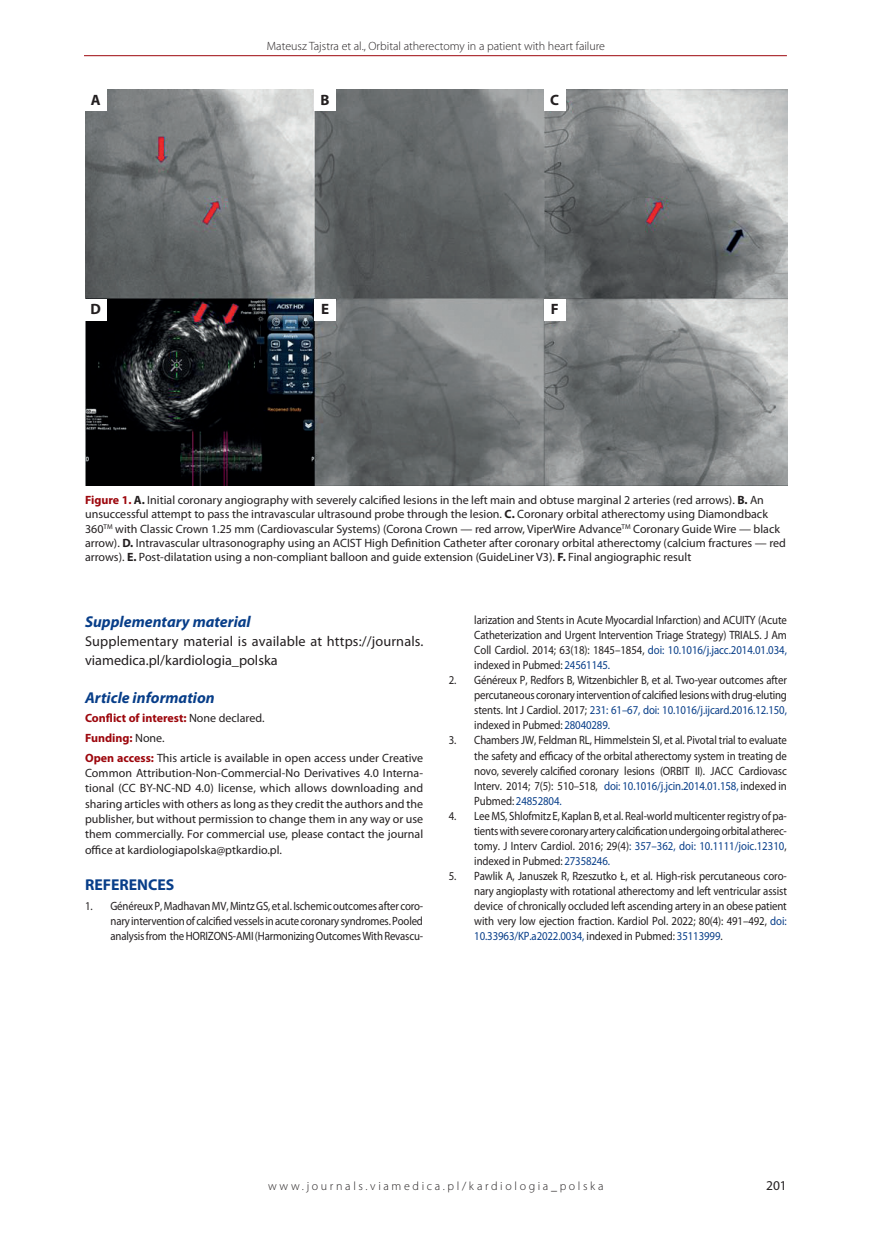
<style>
.page{position:relative;width:872px;height:1234px;background:#fff}
.page>*{position:absolute;margin:0;border:0;box-sizing:border-box;transform-origin:0 0}
.t1{font:italic 700 15.75px "Myriad Pro";color:#083e89}
.t2{font:700 15.75px "Myriad Pro";color:#083e89}
.t3{font:700 15px "Myriad Pro";color:#231f20}
.t4{font:14.25px/19px "Myriad Pro";letter-spacing:.01em;color:#231f20}
.t5{font:13.5px "Myriad Pro";color:#231f20}
.t6{font:12px/15px "Myriad Pro";color:#231f20;text-align:justify;scale:.9 1}
.t7{font:12px/15.3px "Myriad Pro";color:#231f20}
.t8{font:300 12px "Myriad Pro";color:#231f20}
.t9{font:300 12px "Myriad Pro";letter-spacing:.22em;color:#231f20}
.s1{font-weight:700;color:#9d070d}
.s2{font-weight:700}
.s3{color:#083e89}
</style>
<div class="page">
<hr style="left:84px;top:55px;width:703px;height:1px;background:#9d070d">
<img style="left:85px;top:89px;width:702px;height:396px">
<div style="left:85px;top:89px;width:21px;height:22px;background:#fff"></div>
<div style="left:314px;top:89px;width:22px;height:22px;background:#fff"></div>
<div style="left:544px;top:89px;width:21px;height:22px;background:#fff"></div>
<div style="left:544px;top:299px;width:21px;height:21px;background:#fff"></div>
<div style="left:314px;top:299px;width:22px;height:21px;background:#fff"></div>
<div style="left:85px;top:299px;width:21px;height:21px;background:#fff"></div>
<p class="t8" style="left:267px;top:39px;width:340px">Mateusz Tajstra et al., Orbital atherectomy in a patient with heart failure</p>
<p class="t3" style="left:91px;top:90px;width:11px">A</p>
<p class="t3" style="left:321px;top:90px;width:11px">B</p>
<p class="t3" style="left:550px;top:90px;width:10px">C</p>
<p class="t3" style="left:90px;top:299px;width:12px">D</p>
<p class="t3" style="left:321px;top:299px;width:10px">E</p>
<p class="t3" style="left:551px;top:299px;width:9px">F</p>
<p class="t7" style="left:85px;top:492px;width:702px;line-height:14.4px"><span class="s1">Figure 1.</span> <span class="s2">A.</span> Initial coronary angiography with severely calcified lesions in the left main and obtuse marginal 2 arteries (red arrows). <span class="s2">B.</span> An unsuccessful attempt to pass the intravascular ultrasound probe through the lesion. <span class="s2">C.</span> Coronary orbital atherectomy using Diamondback 360<sup>TM</sup> with Classic Crown 1.25 mm (Cardiovascular Systems) (Corona Crown — red arrow, ViperWire Advance<sup>TM</sup> Coronary Guide Wire — black arrow). <span class="s2">D.</span> Intravascular ultrasonography using an ACIST High Definition Catheter after coronary orbital atherectomy (calcium fractures — red arrows). <span class="s2">E.</span> Post-dilatation using a non-compliant balloon and guide extension (GuideLiner V3). <span class="s2">F.</span> Final angiographic result</p>
<h1 class="t1" style="left:85px;top:611px;width:167px">Supplementary material</h1>
<p class="t4" style="left:85px;top:631px;width:340px">Supplementary material is available at https://journals. viamedica.pl/kardiologia_polska</p>
<h1 class="t1" style="left:85px;top:687px;width:131px">Article information</h1>
<p class="t7" style="left:85px;top:708px;width:340px;line-height:19.6px"><span class="s1">Conflict of interest:</span> None declared.<br><span class="s1">Funding:</span> None.<br><span class="s1">Open access:</span> This article is available in open access under Creative</p>
<p class="t7" style="left:85px;top:765px;width:340px;text-align:justify">Common Attribution-Non-Commercial-No Derivatives 4.0 Interna&shy;tional (CC BY-NC-ND 4.0) license, which allows downloading and sharing articles with others as long as they credit the authors and the publisher, but without permission to change them in any way or use them commercially. For commercial use, please contact the journal office at kardiologiapolska@ptkardio.pl.</p>
<h1 class="t2" style="left:85px;top:874px;width:91px">REFERENCES</h1>
<p class="t6" style="left:111px;top:897px;width:349px;text-indent:-26px">1. Généreux P, Madhavan MV, Mintz GS, et al. Ischemic outcomes after coro&shy;nary intervention of calcified vessels in acute coronary syndromes. Pooled analysis from the HORIZONS-AMI (Harmonizing Outcomes With Revascu-</p>
<p class="t6" style="left:474px;top:612px;width:349px">larization and Stents in Acute Myocardial Infarction) and ACUITY (Acute Catheterization and Urgent Intervention Triage Strategy) TRIALS. J Am Coll Cardiol. 2014; 63(18): 1845–1854, <span class="s3">doi: 10.1016/j.jacc.2014.01.034, </span>indexed in Pubmed: <span class="s3">24561145.</span></p>
<p class="t6" style="left:474px;top:672px;width:349px;text-indent:-26px">2. Généreux P, Redfors B, Witzenbichler B, et al. Two-year outcomes after percutaneous coronary intervention of calcified lesions with drug-eluting stents. Int J Cardiol. 2017; <span class="s3">231: 61–67, doi: 10.1016/j.ijcard.2016.12.150, </span>indexed in Pubmed: <span class="s3">28040289.</span></p>
<p class="t6" style="left:474px;top:732px;width:349px;text-indent:-26px">3. Chambers JW, Feldman RL, Himmelstein SI, et al. Pivotal trial to evaluate the safety and efficacy of the orbital atherectomy system in treating de novo, severely calcified coronary lesions (ORBIT II). JACC Cardiovasc Interv. 2014; 7(5): 510–518, <span class="s3">doi: 10.1016/j.jcin.2014.01.158,</span> indexed in Pubmed: <span class="s3">24852804.</span></p>
<p class="t6" style="left:474px;top:808px;width:349px;text-indent:-26px">4. Lee MS, Shlofmitz E, Kaplan B, et al. Real-world multicenter registry of pa&shy;tients with severe coronary artery calcification undergoing orbital atherec&shy;tomy. J Interv Cardiol. 2016; 29(4)<span class="s3">: 357–362, doi: 10.1111/joic.12310</span>, indexed in Pubmed: <span class="s3">27358246.</span></p>
<p class="t6" style="left:474px;top:868px;width:349px;text-indent:-26px">5. Pawlik A, Januszek R, Rzeszutko Ł, et al. High-risk percutaneous coro&shy;nary angioplasty with rotational atherectomy and left ventricular assist device of chronically occluded left ascending artery in an obese patient with very low ejection fraction. Kardiol Pol. 2022; 80(4): 491–492, <span class="s3">doi:<br>10.33963/KP.a2022.0034,</span> indexed in Pubmed: <span class="s3">35113999</span>.</p>
<p class="t9" style="left:268px;top:1179px;width:337px">www.journals.viamedica.pl/kardiologia_polska</p>
<p class="t5" style="left:766px;top:1176px;width:22px">201</p>
</div>
